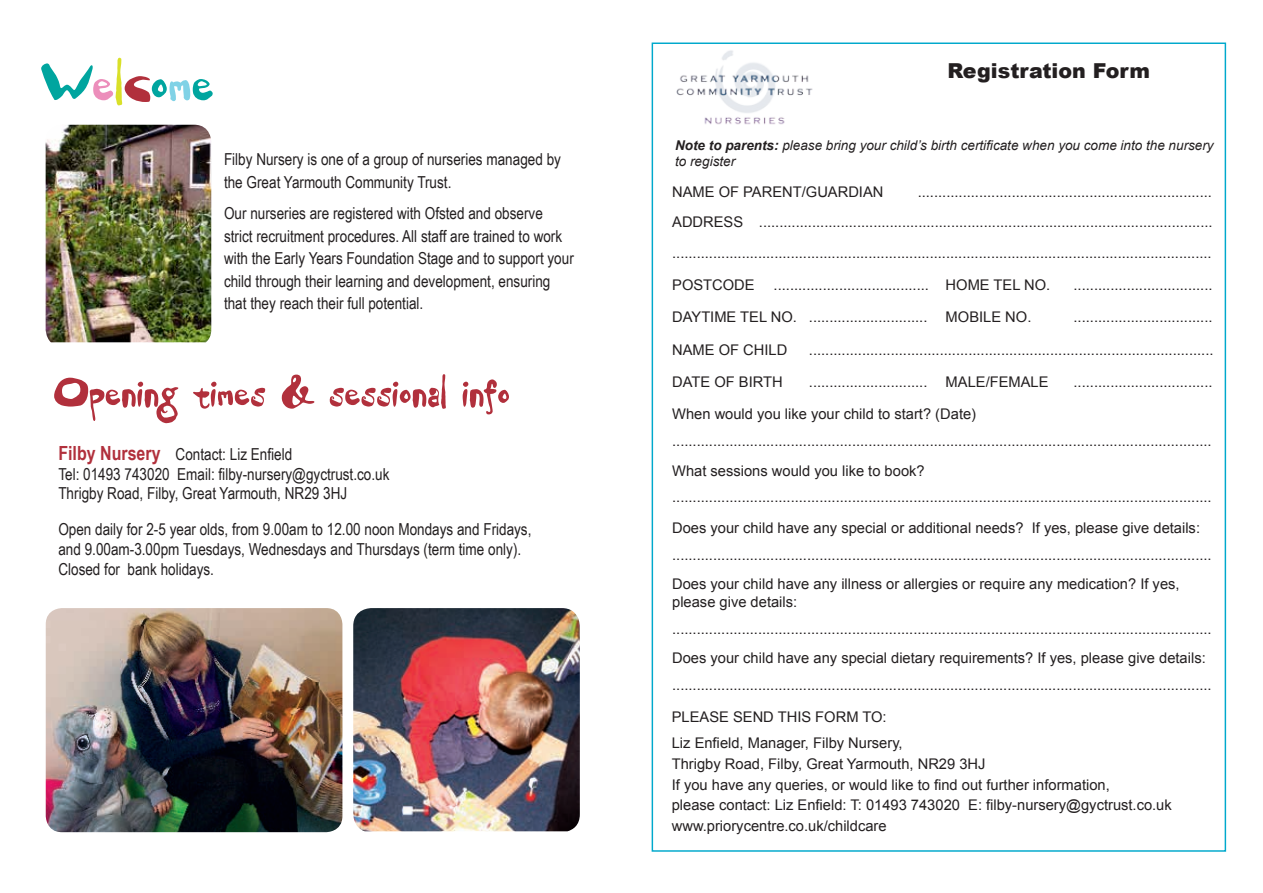
<style>
.page{position:relative;width:1263px;height:893px;background:#fff}
.page>*{position:absolute;margin:0;border:0;box-sizing:border-box;transform-origin:0 0}
.t1{font:70.2px "Dandelion";color:#00a59f}
.t2{font:51px "Dandelion";color:#b1303c}
.t3{font:900 20.55px "Arial";color:#231f20}
.t4{font:16.5px/22.5px "Arial Narrow";color:#231f20}
.t5{font:14.7px/26.7px "Arial";color:#231f20}
.t6{font:italic 13.5px/16.2px "Arial";color:#231f20}
.s1{color:#ec8ebb}
.s2{color:#d9e029}
.s3{color:#b1303c}
.s4{color:#80d2e6}
.s5{font-weight:700;font-size:19.5px;color:#b1303c}
.s6{font-weight:700}
</style>
<div class="page">
<img style="left:46px;top:125px;width:165px;height:217px">
<img style="left:353px;top:608px;width:227px;height:223px">
<img style="left:46px;top:608px;width:296px;height:224px">
<img style="left:676px;top:50px;width:137px;height:75px">
<h1 class="t1" style="left:41px;top:55px;width:175px">W<span class="s1">e</span><span class="s2">l</span><span class="s3">c</span>o<span class="s4">m</span>e</h1>
<p class="t4" style="left:224px;top:148px;width:338px">Filby Nursery is one of a group of nurseries managed by the Great Yarmouth Community Trust.</p>
<p class="t4" style="left:224px;top:202px;width:351px">Our nurseries are registered with Ofsted and observe strict recruitment procedures. All staff are trained to work with the Early Years Foundation Stage and to support your child through their learning and development, ensuring that they reach their full potential.</p>
<h2 class="t2" style="left:54px;top:372px;width:458px">Opening times &amp; sessional info</h2>
<p class="t4" style="left:58px;top:443px;width:333px;line-height:19.8px"><span class="s5">Filby Nursery</span> Contact: Liz Enfield<br>Tel: 01493 743020 Email: filby-nursery@gyctrust.co.uk<br>Thrigby Road, Filby, Great Yarmouth, NR29 3HJ</p>
<p class="t4" style="left:58px;top:519px;width:475px;line-height:19.8px">Open daily for 2-5 year olds, from 9.00am to 12.00 noon Mondays and Fridays, and 9.00am-3.00pm Tuesdays, Wednesdays and Thursdays (term time only).<br>Closed for bank holidays.</p>
<h3 class="t3" style="left:947px;top:56px;width:204px">Registration Form</h3>
<p class="t6" style="left:675px;top:137px;width:540px"><span class="s6">Note to parents:</span> please bring your child’s birth certificate when you come into the nursery to register</p>
<p class="t5" style="left:672px;top:179px;width:213px">NAME OF PARENT/GUARDIAN</p>
<p class="t5" style="left:672px;top:177px;width:542px;line-height:29.7px;text-align:right">........................................................................<br>ADDRESS ...............................................................................................................</p>
<p class="t5" style="left:672px;top:236px;width:541px;line-height:32.4px">....................................................................................................................................<br>POSTCODE</p>
<p class="t5" style="left:774px;top:272px;width:278px">...................................... HOME TEL NO.</p>
<p class="t5" style="left:1073px;top:272px;width:140px">..................................</p>
<p class="t5" style="left:672px;top:304px;width:361px">DAYTIME TEL NO. ............................. MOBILE NO.</p>
<p class="t5" style="left:1073px;top:304px;width:140px">..................................</p>
<p class="t5" style="left:672px;top:336px;width:117px">NAME OF CHILD</p>
<p class="t5" style="left:809px;top:336px;width:406px">...................................................................................................</p>
<p class="t5" style="left:672px;top:369px;width:112px">DATE OF BIRTH</p>
<p class="t5" style="left:809px;top:369px;width:241px">............................. MALE/FEMALE</p>
<p class="t5" style="left:1073px;top:369px;width:140px">..................................</p>
<p class="t5" style="left:672px;top:401px;width:541px">When would you like your child to start? (Date) ....................................................................................................................................</p>
<p class="t5" style="left:672px;top:457px;width:541px">What sessions would you like to book? ....................................................................................................................................</p>
<p class="t5" style="left:672px;top:515px;width:541px">Does your child have any special or additional needs? If yes, please give details: ....................................................................................................................................</p>
<p class="t5" style="left:672px;top:576px;width:509px;line-height:17.7px">Does your child have any illness or allergies or require any medication? If yes, please give details:</p>
<p class="t5" style="left:672px;top:614px;width:541px;line-height:29.7px">....................................................................................................................................<br>Does your child have any special dietary requirements? If yes, please give details:</p>
<p class="t5" style="left:672px;top:672px;width:541px">....................................................................................................................................</p>
<p class="t5" style="left:672px;top:704px;width:232px">PLEASE SEND THIS FORM TO:<br>Liz Enfield, Manager, Filby Nursery,</p>
<p class="t5" style="left:672px;top:754px;width:501px;line-height:20.5px">Thrigby Road, Filby, Great Yarmouth, NR29 3HJ<br>If you have any queries, or would like to find out further information,<br>please contact: Liz Enfield: T: 01493 743020 E: filby-nursery@gyctrust.co.uk www.priorycentre.co.uk/childcare</p>
</div>
